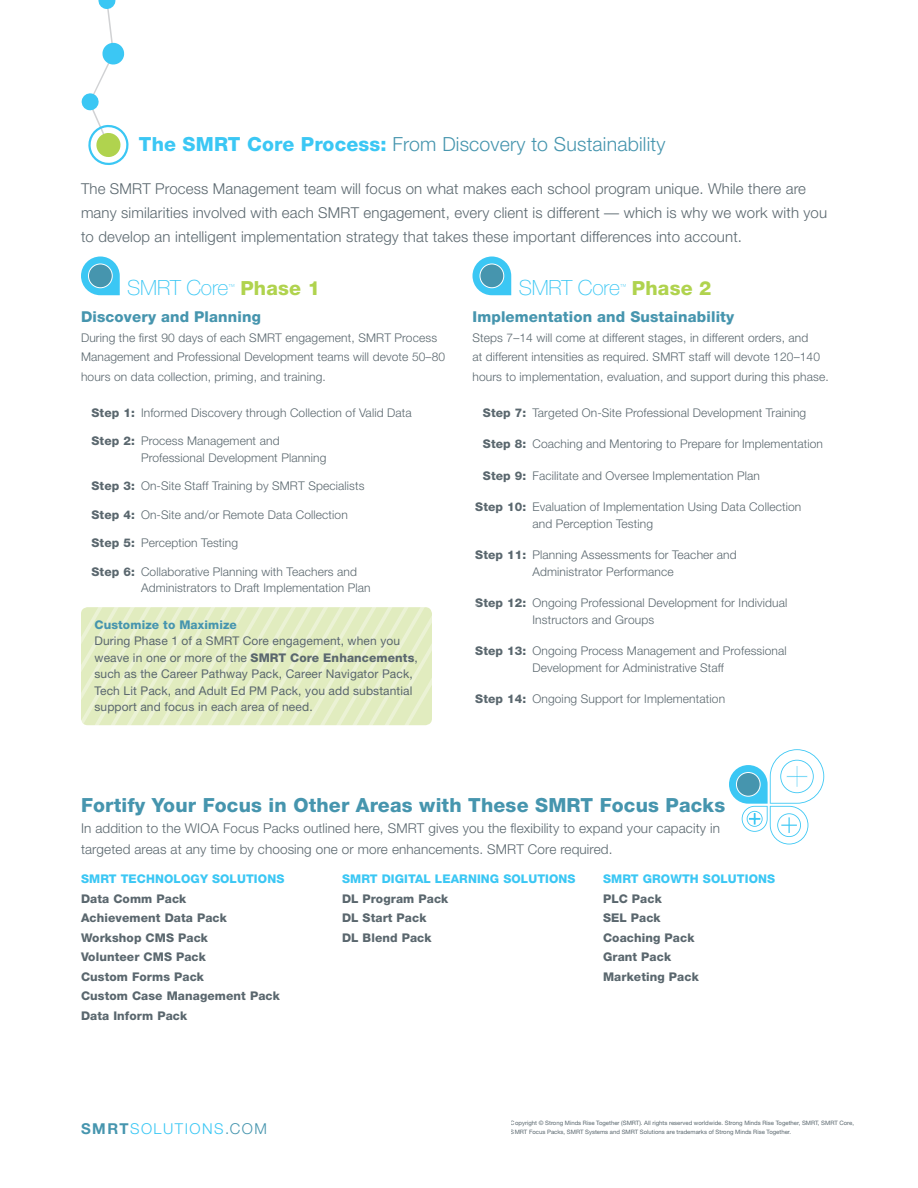
<style>
.page{position:relative;width:918px;height:1188px;background:#fff}
.page>*{position:absolute;margin:0;border:0;box-sizing:border-box;transform-origin:0 0}
.t1{font:100 21px "Helvetica Neue";letter-spacing:-.01em;color:#3bc7f4}
.t2{font:800 19.5px "Helvetica Neue";letter-spacing:.01em;color:#4695ae}
.t3{font:300 19.5px "Helvetica Neue";letter-spacing:.01em;color:#4695ae}
.t4{font:800 19.5px "Helvetica Neue";letter-spacing:.01em;color:#b0d34e}
.t5{font:300 15px/24px "Helvetica Neue";letter-spacing:.01em;color:#5a676e}
.t6{font:800 15px "Helvetica Neue";letter-spacing:.01em;color:#4695ae}
.t7{font:300 15px "Helvetica Neue";letter-spacing:.1em;color:#3bc7f4}
.t8{font:300 13.5px/21px "Helvetica Neue";letter-spacing:.01em;color:#5a676e}
.t9{font:300 12px/19.5px "Helvetica Neue";letter-spacing:.01em;color:#5a676e}
.t10{font:12px/16.5px "Helvetica Neue";letter-spacing:.01em;color:#5a676e}
.t11{font:800 12px "Helvetica Neue";letter-spacing:.01em;color:#5a676e}
.t12{font:800 12px "Helvetica Neue";letter-spacing:.01em;color:#3bc7f4}
.t13{font:800 12px "Helvetica Neue";letter-spacing:.01em;color:#4695ae}
.t14{font:100 6.9px "Helvetica Neue";color:#3bc7f4}
.t15{font:6px/8.7px "Helvetica Neue";color:#5a676e}
.s1{font-weight:800;color:#3bc7f4}
.s2{font-weight:800}
.s3{font-weight:700;color:#4695ae}
.s4{color:#4695ae}
</style>
<div class="page">
<svg style="left:81px;top:0;width:48px;height:165px"></svg>
<svg style="left:729px;top:749px;width:95px;height:95px"></svg>
<div style="left:736px;top:773px;width:24px;height:23px;background:#4695ae;border-radius:50%"></div>
<div style="left:736px;top:772px;width:25px;height:25px;border:1px solid #fff;border-radius:50%"></div>
<svg style="left:473px;top:256px;width:38px;height:39px"></svg>
<div style="left:480px;top:264px;width:24px;height:24px;background:#4695ae;border-radius:50%"></div>
<div style="left:480px;top:264px;width:24px;height:24px;border:1px solid #fff;border-radius:50%"></div>
<svg style="left:81px;top:256px;width:39px;height:39px"></svg>
<div style="left:88px;top:264px;width:24px;height:24px;background:#4695ae;border-radius:50%"></div>
<div style="left:88px;top:264px;width:25px;height:24px;border:1px solid #fff;border-radius:50%"></div>
<svg style="left:81px;top:607px;width:351px;height:119px;background:#e3edc5"></svg>
<p class="t3" style="left:139px;top:132px;width:528px"><span class="s1">The SMRT Core Process:</span> From Discovery to Sustainability</p>
<p class="t5" style="left:81px;top:176px;width:748px">The SMRT Process Management team will focus on what makes each school program unique. While there are many similarities involved with each SMRT engagement, every client is different — which is why we work with you to develop an intelligent implementation strategy that takes these important differences into account.</p>
<p class="t1" style="left:519px;top:276px;width:103px">SMRT Core</p>
<p class="t1" style="left:127px;top:276px;width:103px">SMRT Core</p>
<p class="t14" style="left:620px;top:282px;width:8px">™</p>
<p class="t4" style="left:632px;top:277px;width:81px">Phase 2</p>
<p class="t14" style="left:228px;top:282px;width:8px">™</p>
<p class="t4" style="left:240px;top:277px;width:81px">Phase 1</p>
<p class="t6" style="left:81px;top:308px;width:181px">Discovery and Planning</p>
<p class="t9" style="left:81px;top:328px;width:366px">During the first 90 days of each SMRT engagement, SMRT Process<br>Management and Professional Development teams will devote 50–80 hours on data collection, priming, and training.</p>
<p class="t9" style="left:91px;top:403px;width:322px"><span class="s2">Step 1:</span> Informed Discovery through Collection of Valid Data</p>
<p class="t9" style="left:91px;top:431px;width:190px"><span class="s2">Step 2:</span> Process Management and</p>
<p class="t9" style="left:141px;top:448px;width:187px">Professional Development Planning</p>
<p class="t9" style="left:91px;top:476px;width:275px"><span class="s2">Step 3:</span> On-Site Staff Training by SMRT Specialists</p>
<p class="t9" style="left:91px;top:505px;width:258px"><span class="s2">Step 4:</span> On-Site and/or Remote Data Collection</p>
<p class="t9" style="left:91px;top:533px;width:148px"><span class="s2">Step 5:</span> Perception Testing</p>
<p class="t9" style="left:91px;top:562px;width:267px"><span class="s2">Step 6:</span> Collaborative Planning with Teachers and</p>
<p class="t9" style="left:141px;top:578px;width:231px">Administrators to Draft Implementation Plan</p>
<p class="t13" style="left:94px;top:617px;width:144px">Customize to Maximize</p>
<p class="t10" style="left:94px;top:632px;width:325px">During Phase 1 of a SMRT Core engagement, when you weave in one or more of the <span class="s2">SMRT Core Enhancements</span>, such as the Career Pathway Pack, Career Navigator Pack, Tech Lit Pack, and Adult Ed PM Pack, you add substantial support and focus in each area of need.</p>
<p class="t6" style="left:472px;top:308px;width:263px">Implementation and Sustainability</p>
<p class="t9" style="left:472px;top:328px;width:358px">Steps 7–14 will come at different stages, in different orders, and<br>at different intensities as required. SMRT staff will devote 120–140 hours to implementation, evaluation, and support during this phase.</p>
<p class="t9" style="left:483px;top:403px;width:325px"><span class="s2">Step 7:</span> Targeted On-Site Professional Development Training</p>
<p class="t9" style="left:483px;top:434px;width:341px"><span class="s2">Step 8:</span> Coaching and Mentoring to Prepare for Implementation</p>
<p class="t9" style="left:483px;top:466px;width:278px"><span class="s2">Step 9:</span> Facilitate and Oversee Implementation Plan</p>
<p class="t9" style="left:475px;top:497px;width:328px"><span class="s2">Step 10:</span> Evaluation of Implementation Using Data Collection</p>
<p class="t9" style="left:532px;top:514px;width:122px">and Perception Testing</p>
<p class="t9" style="left:475px;top:545px;width:263px"><span class="s2">Step 11:</span> Planning Assessments for Teacher and</p>
<p class="t9" style="left:532px;top:562px;width:143px">Administrator Performance</p>
<p class="t9" style="left:475px;top:593px;width:314px"><span class="s2">Step 12:</span> Ongoing Professional Development for Individual</p>
<p class="t9" style="left:532px;top:610px;width:123px">Instructors and Groups</p>
<p class="t9" style="left:475px;top:641px;width:313px"><span class="s2">Step 13:</span> Ongoing Process Management and Professional</p>
<p class="t9" style="left:532px;top:658px;width:193px">Development for Administrative Staff</p>
<p class="t9" style="left:475px;top:689px;width:251px"><span class="s2">Step 14:</span> Ongoing Support for Implementation</p>
<p class="t2" style="left:81px;top:793px;width:646px">Fortify Your Focus in Other Areas with These SMRT Focus Packs</p>
<p class="t8" style="left:81px;top:817px;width:641px">In addition to the WIOA Focus Packs outlined here, SMRT gives you the flexibility to expand your capacity in targeted areas at any time by choosing one or more enhancements. SMRT Core required.</p>
<p class="t12" style="left:81px;top:872px;width:205px">SMRT TECHNOLOGY SOLUTIONS</p>
<p class="t11" style="left:81px;top:891px;width:107px">Data Comm Pack</p>
<p class="t11" style="left:81px;top:911px;width:147px">Achievement Data Pack</p>
<p class="t11" style="left:81px;top:930px;width:129px">Workshop CMS Pack</p>
<p class="t11" style="left:81px;top:950px;width:126px">Volunteer CMS Pack</p>
<p class="t11" style="left:81px;top:969px;width:125px">Custom Forms Pack</p>
<p class="t11" style="left:81px;top:989px;width:200px">Custom Case Management Pack</p>
<p class="t11" style="left:81px;top:1008px;width:108px">Data Inform Pack</p>
<p class="t7" style="left:81px;top:1119px;width:187px"><span class="s3">SMRT</span>SOLUTIONS<span class="s4">.COM</span></p>
<p class="t12" style="left:342px;top:872px;width:235px">SMRT DIGITAL LEARNING SOLUTIONS</p>
<p class="t11" style="left:342px;top:891px;width:108px">DL Program Pack</p>
<p class="t11" style="left:342px;top:911px;width:86px">DL Start Pack</p>
<p class="t11" style="left:342px;top:930px;width:91px">DL Blend Pack</p>
<p class="t12" style="left:603px;top:872px;width:174px">SMRT GROWTH SOLUTIONS</p>
<p class="t11" style="left:603px;top:891px;width:60px">PLC Pack</p>
<p class="t11" style="left:603px;top:911px;width:59px">SEL Pack</p>
<p class="t11" style="left:603px;top:930px;width:93px">Coaching Pack</p>
<p class="t11" style="left:603px;top:950px;width:70px">Grant Pack</p>
<p class="t11" style="left:603px;top:969px;width:97px">Marketing Pack</p>
<p class="t15" style="left:511px;top:1119px;width:345px">Copyright © Strong Minds Rise Together (SMRT). All rights reserved worldwide. Strong Minds Rise Together, SMRT, SMRT Core,<br>SMRT Focus Packs, SMRT Systems and SMRT Solutions are trademarks of Strong Minds Rise Together.</p>
</div>
